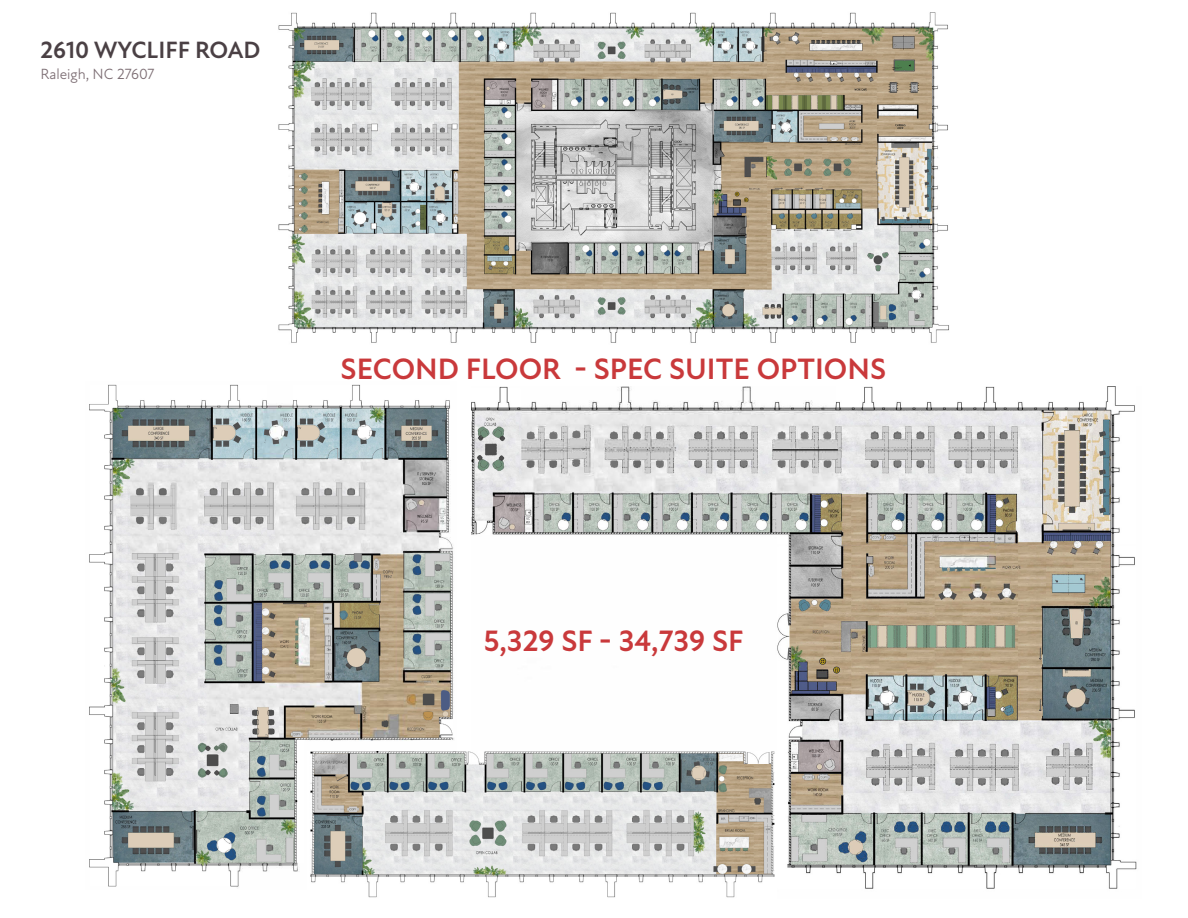
<style>
.page{position:relative;width:1188px;height:918px;background:#fff}
.page>*{position:absolute;margin:0;border:0;box-sizing:border-box;transform-origin:0 0}
.t1{font:700 30px "New Atten";color:#c9393b}
.t2{font:700 24px "New Atten";color:#4a4044}
.t3{font:15px "New Atten";color:#7c6d73}
</style>
<div class="page">
<img style="left:472px;top:387px;width:665px;height:502px">
<img style="left:89px;top:384px;width:368px;height:503px">
<img style="left:278px;top:12px;width:671px;height:331px">
<img style="left:307px;top:752px;width:469px;height:146px">
<p class="t2" style="left:40px;top:36px;width:222px">2610 WYCLIFF ROAD</p>
<p class="t3" style="left:40px;top:66px;width:116px">Raleigh, NC 27607</p>
<p class="t1" style="left:341px;top:351px;width:547px">SECOND FLOOR - SPEC SUITE OPTIONS</p>
<p class="t1" style="left:484px;top:624px;width:261px">5,329 SF - 34,739 SF</p>
</div>
